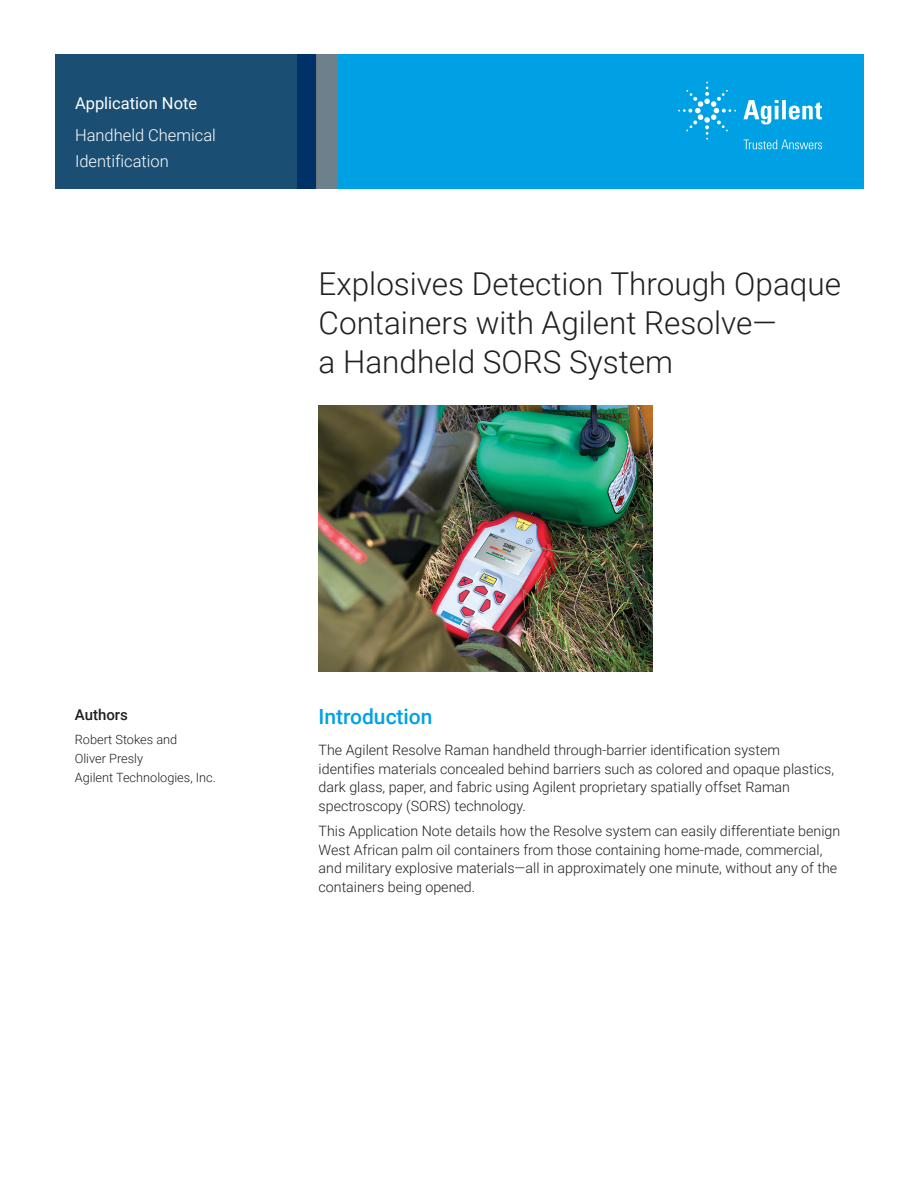
<style>
.page{position:relative;width:918px;height:1188px;background:#fff}
.page>*{position:absolute;margin:0;border:0;box-sizing:border-box;transform-origin:0 0}
.t1{font:300 31.5px/39px "Roboto";color:#231f20}
.Header_1{font:500 21px "Roboto";color:#00a1e4}
.Area_Identifier{font:300 16.5px/25.5px "Roboto";color:#fff}
.Doctype{font:16.5px "Roboto";color:#fff}
.DATA_author_title{font:500 15px "Roboto";color:#231f20}
.Text{font:300 14.25px/18.8px "Roboto";color:#231f20}
.DATA_author_name___i{font:300 12.75px/18.8px "Roboto";color:#231f20}
</style>
<div class="page">
<div style="left:297px;top:54px;width:567px;height:135px;background:#00a1e4"></div>
<svg style="left:55px;top:54px;width:261px;height:135px;fill:#1a4e73"></svg>
<div style="left:316px;top:54px;width:22px;height:135px;background:#6c818c"></div>
<img style="left:319px;top:405px;width:334px;height:267px">
<svg style="left:743px;top:100px;width:79px;height:25px"></svg>
<svg style="left:678px;top:82px;width:58px;height:58px"></svg>
<svg style="left:744px;top:140px;width:78px;height:9px"></svg>
<p class="Doctype" style="left:75px;top:91px;width:124px">Application Note</p>
<p class="Area_Identifier" style="left:75px;top:122px;width:142px">Handheld Chemical<br>Identification</p>
<p class="t1" style="left:319px;top:263px;width:524px">Explosives Detection Through Opaque<br>Containers with Agilent Resolve—<br>a Handheld SORS System</p>
<p class="DATA_author_title" style="left:75px;top:704px;width:55px">Authors</p>
<p class="DATA_author_name___i" style="left:75px;top:730px;width:143px">Robert Stokes and<br>Oliver Presly<br>Agilent Technologies, Inc.</p>
<p class="Header_1" style="left:319px;top:702px;width:116px">Introduction</p>
<p class="Text" style="left:319px;top:740px;width:517px">The Agilent Resolve Raman handheld through-barrier identification system identifies materials concealed behind barriers such as colored and opaque plastics, dark glass, paper, and fabric using Agilent proprietary spatially offset Raman spectroscopy (SORS) technology.</p>
<p class="Text" style="left:319px;top:821px;width:523px">This Application Note details how the Resolve system can easily differentiate benign West African palm oil containers from those containing home-made, commercial, and military explosive materials—all in approximately one minute, without any of the containers being opened.</p>
</div>
